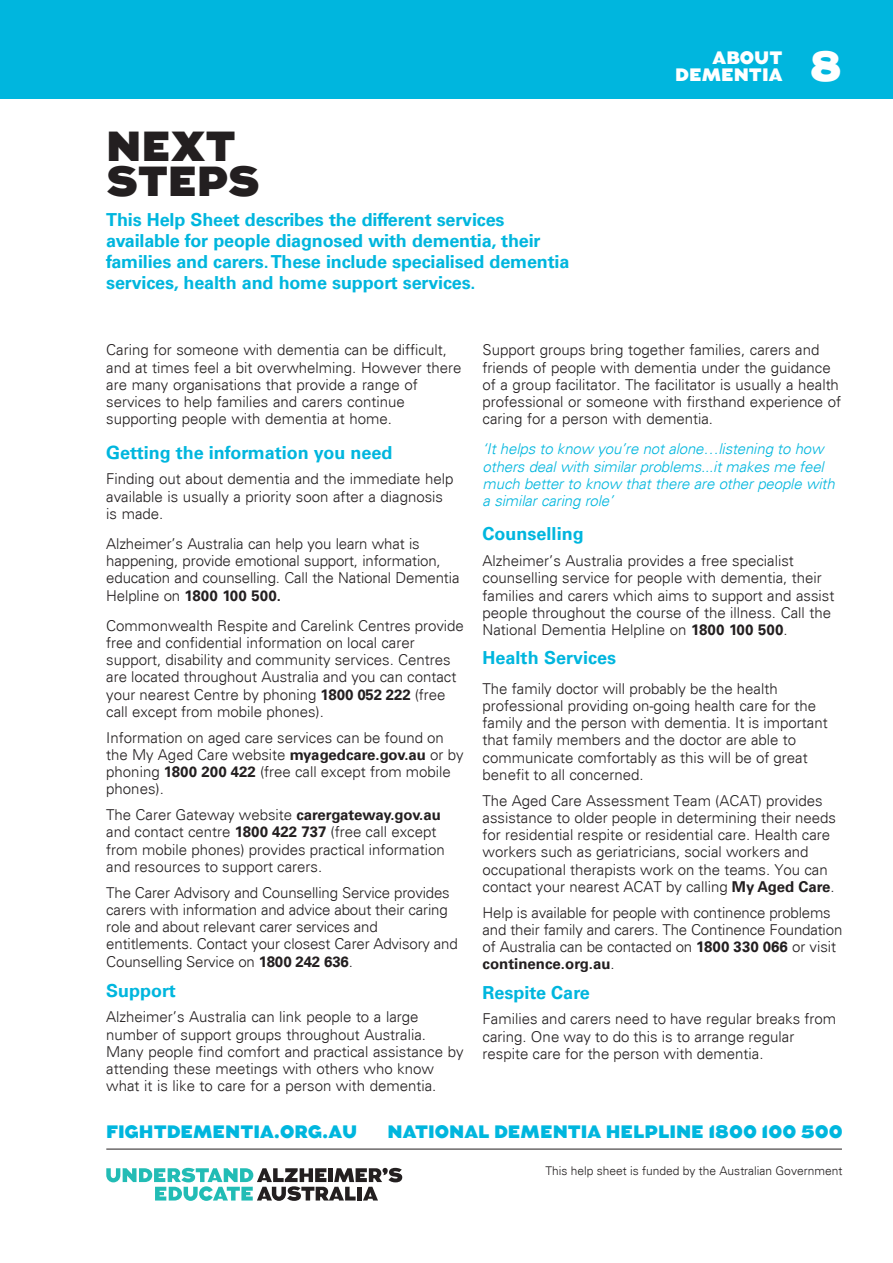
<style>
.page{position:relative;width:893px;height:1263px;background:#fff}
.page>*{position:absolute;margin:0;border:0;box-sizing:border-box;transform-origin:0 0}
.Heading_Large{font:900 42px "Augustus";letter-spacing:-.01em;color:#231f20}
.Heading_Large-2{font:900 42px "Augustus";color:#fff}
.Explanation_Text{font:700 18px/21px "Univers LT Std";letter-spacing:-.01em;color:#00b6de}
.Subheading_Intro_Sma{font:700 18px "Univers LT Std";color:#00b6de}
.FactSheet_Subtitle{font:900 18px "Augustus";color:#00b6de}
.Body_Text{font:700 18px "Univers LT Std";color:#00b6de}
.FactSheet_Subtitle-2{font:900 18px "Augustus";color:#fff}
.Body_Text-2{font:300 15px/17.2px "Univers";color:#231f20}
.Body_Copy{font:300 15px/17.2px "Univers";color:#231f20}
.minor_headin{font:300 15px/17.2px "Univers";color:#231f20}
.Body_Text-3{font:italic 300 15px/17.2px "Univers";letter-spacing:-.01em;color:#00b6de}
.Body_Copy-2{font:300 12px "Univers";color:#231f20}
.s1{font-family:"Univers LT Std";font-weight:700}
</style>
<div class="page">
<div style="left:0;top:0;width:893px;height:99px;background:#00b6de"></div>
<hr style="left:106px;top:1149px;width:736px;height:1px;background:#231f20">
<svg style="left:106px;top:1168px;width:296px;height:33px"></svg>
<p class="Heading_Large" style="left:106px;top:122px;width:131px">NEXT</p>
<p class="Heading_Large" style="left:106px;top:156px;width:155px">STEPS</p>
<p class="Explanation_Text" style="left:106px;top:210px;width:465px">This Help Sheet describes the different services available for people diagnosed with dementia, their families and carers. These include specialised dementia services, health and home support services.</p>
<p class="FactSheet_Subtitle-2" style="left:713px;top:47px;width:71px">ABOUT</p>
<p class="FactSheet_Subtitle-2" style="left:675px;top:64px;width:109px">DEMENTIA</p>
<p class="Heading_Large-2" style="left:810px;top:41px;width:34px">8</p>
<p class="Body_Text-2" style="left:106px;top:341px;width:357px">Caring for someone with dementia can be difficult, and at times feel a bit overwhelming. However there are many organisations that provide a range of services to help families and carers continue supporting people with dementia at home.</p>
<p class="Subheading_Intro_Sma" style="left:106px;top:442px;width:288px">Getting the information you need</p>
<p class="Body_Text-2" style="left:106px;top:470px;width:349px">Finding out about dementia and the immediate help available is usually a priority soon after a diagnosis is made.</p>
<p class="Body_Text-2" style="left:106px;top:535px;width:355px">Alzheimer’s Australia can help you learn what is happening, provide emotional support, information, education and counselling. Call the National Dementia Helpline on <span class="s1">1800 100 500.</span></p>
<p class="Body_Copy" style="left:106px;top:617px;width:359px">Commonwealth Respite and Carelink Centres provide free and confidential information on local carer support, disability and community services. Centres are located throughout Australia and you can contact your nearest Centre by phoning <span class="s1">1800 052 222</span> (free call except from mobile phones).</p>
<p class="Body_Copy" style="left:106px;top:729px;width:359px">Information on aged care services can be found on the My Aged Care website <span class="s1">myagedcare.gov.au</span> or by phoning <span class="s1">1800 200 422</span> (free call except from mobile phones).</p>
<p class="Body_Copy" style="left:106px;top:806px;width:340px">The Carer Gateway website <span class="s1">carergateway.gov.au </span>and contact centre <span class="s1">1800 422 737</span> (free call except from mobile phones) provides practical information and resources to support carers.</p>
<p class="Body_Copy" style="left:106px;top:884px;width:353px">The Carer Advisory and Counselling Service provides carers with information and advice about their caring role and about relevant carer services and entitlements. Contact your closest Carer Advisory and Counselling Service on <span class="s1">1800 242 636</span>.</p>
<p class="Subheading_Intro_Sma" style="left:106px;top:980px;width:71px">Support</p>
<p class="Body_Text-2" style="left:106px;top:1008px;width:359px">Alzheimer’s Australia can link people to a large number of support groups throughout Australia.<br>Many people find comfort and practical assistance by attending these meetings with others who know what it is like to care for a person with dementia.</p>
<p class="Body_Text-2" style="left:483px;top:341px;width:360px">Support groups bring together families, carers and friends of people with dementia under the guidance of a group facilitator. The facilitator is usually a health professional or someone with firsthand experience of caring for a person with dementia.</p>
<p class="Body_Text-3" style="left:483px;top:440px;width:354px">‘It helps to know you’re not alone…listening to how others deal with similar problems...it makes me feel much better to know that there are other people with a similar caring role’</p>
<p class="Subheading_Intro_Sma" style="left:483px;top:523px;width:103px">Counselling</p>
<p class="Body_Text-2" style="left:483px;top:552px;width:353px">Alzheimer’s Australia provides a free specialist counselling service for people with dementia, their families and carers which aims to support and assist people throughout the course of the illness. Call the National Dementia Helpline on <span class="s1">1800 100 500</span>.</p>
<p class="Body_Text" style="left:483px;top:647px;width:135px">Health Services</p>
<p class="minor_headin" style="left:483px;top:680px;width:347px">The family doctor will probably be the health professional providing on-going health care for the family and the person with dementia. It is important that family members and the doctor are able to communicate comfortably as this will be of great benefit to all concerned.</p>
<p class="minor_headin" style="left:483px;top:792px;width:355px">The Aged Care Assessment Team (ACAT) provides assistance to older people in determining their needs for residential respite or residential care. Health care workers such as geriatricians, social workers and occupational therapists work on the teams. You can contact your nearest ACAT by calling <span class="s1">My Aged Care</span>.</p>
<p class="Body_Copy" style="left:483px;top:904px;width:361px">Help is available for people with continence problems and their family and carers. The Continence Foundation of Australia can be contacted on <span class="s1">1800 330 066</span> or visit <span class="s1">continence.org.au</span>.</p>
<p class="Subheading_Intro_Sma" style="left:483px;top:982px;width:109px">Respite Care</p>
<p class="minor_headin" style="left:483px;top:1010px;width:355px">Families and carers need to have regular breaks from caring. One way to do this is to arrange regular respite care for the person with dementia.</p>
<p class="FactSheet_Subtitle" style="left:106px;top:1121px;width:252px">FIGHTDEMENTIA.ORG.AU</p>
<p class="FactSheet_Subtitle" style="left:387px;top:1121px;width:457px">NATIONAL DEMENTIA HELPLINE 1800 100 500</p>
<p class="Body_Copy-2" style="left:546px;top:1164px;width:298px">This help sheet is funded by the Australian Government</p>
</div>
